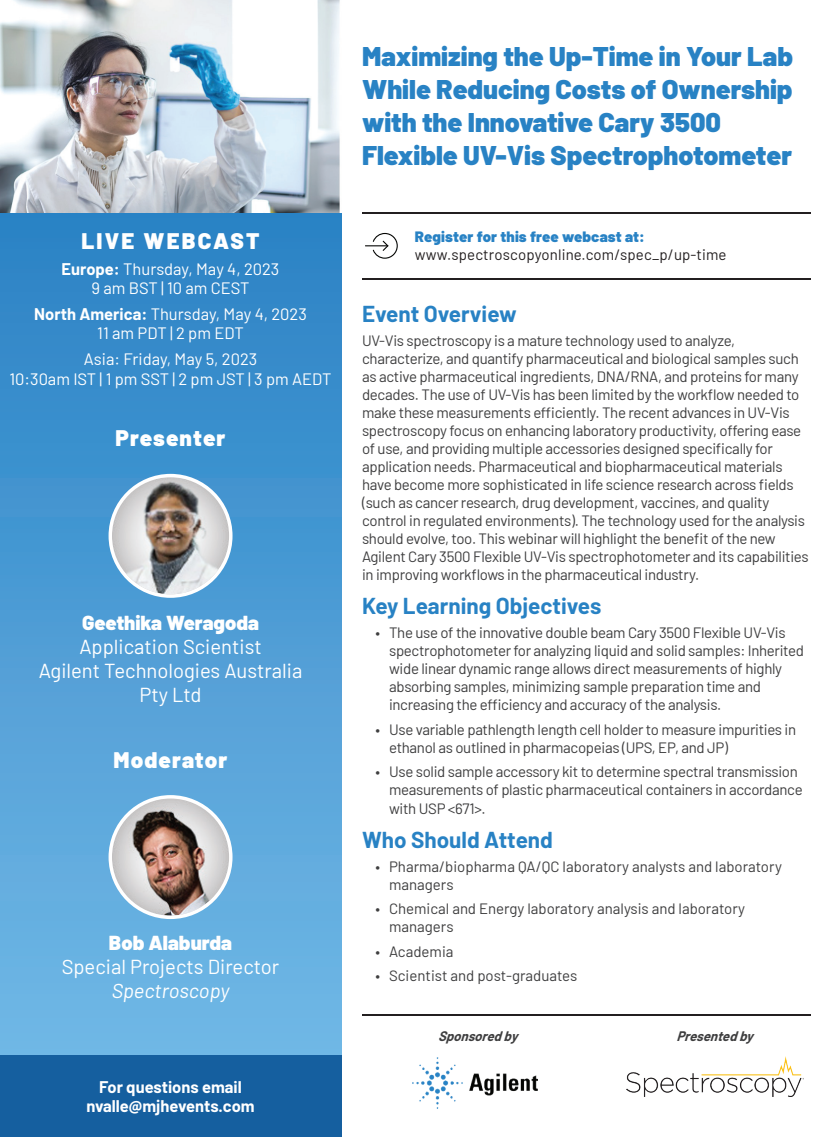
<style>
.page{position:relative;width:840px;height:1137px;background:#fff}
.page>*{position:absolute;margin:0;border:0;box-sizing:border-box;transform-origin:0 0}
.t1{font:900 27px/33px "Barlow";color:#2882c4}
.t2{font:700 22.5px "Barlow";color:#2882c4}
.t3{font:900 22.5px "Barlow";letter-spacing:.05em;color:#fff}
.t4{font:900 22.5px "Barlow";letter-spacing:.1em;color:#fff}
.t5{font:20.25px/23.9px "Barlow";color:#fff;text-align:center}
.t6{font:900 20.25px "Barlow";color:#fff}
.t7{font:italic 20.25px "Barlow";color:#fff}
.t8{font:16.5px/19.5px "Barlow";color:#fff;text-align:center}
.t9{font:700 16.5px/19.5px "Barlow";color:#fff;text-align:center}
.t10{font:15px/18px "Barlow";letter-spacing:-.02em;color:#3e3e3f}
.t11{font:15px/18px "Barlow";color:#3e3e3f}
.t12{font:15px "Barlow";letter-spacing:.01em;color:#231f20}
.t13{font:900 15px "Barlow";letter-spacing:.01em;color:#2882c4}
.t14{font:italic 700 13.5px "Barlow";color:#3e3e3f}
.s1{font-weight:700}
</style>
<div class="page">
<div style="left:0;top:202px;width:341px;height:934px;background:linear-gradient(to bottom,#2a81c4,#79beea)"></div>
<svg style="left:110px;top:475px;width:121px;height:121px"></svg>
<img style="left:112px;top:477px;width:117px;height:117px;border-radius:59px">
<div style="left:109px;top:474px;width:123px;height:124px;border:3px solid #fff;border-radius:50%"></div>
<svg style="left:110px;top:796px;width:121px;height:121px"></svg>
<img style="left:112px;top:798px;width:117px;height:117px;border-radius:59px">
<div style="left:109px;top:795px;width:123px;height:124px;border:3px solid #fff;border-radius:50%"></div>
<div style="left:0;top:1054px;width:341px;height:82px;background:#155f9f"></div>
<hr style="left:362px;top:278px;width:448px;height:1px;background:#231f20">
<hr style="left:362px;top:212px;width:448px;height:1px;background:#231f20">
<svg style="left:365px;top:233px;width:33px;height:26px"></svg>
<img style="left:0;top:0;width:341px;height:212px">
<hr style="left:362px;top:1014px;width:448px;height:1px;background:#231f20">
<img style="left:626px;top:1056px;width:177px;height:40px">
<img style="left:412px;top:1057px;width:125px;height:48px">
<h2 class="t4" style="left:81px;top:224px;width:180px">LIVE WEBCAST</h2>
<p class="t8" style="left:62px;top:257px;width:219px"><span class="s1">Europe:</span> Thursday, May 4, 2023<br>9 am BST | 10 am CEST</p>
<p class="t8" style="left:34px;top:303px;width:274px"><span class="s1">North America:</span> Thursday, May 4, 2023<br>11 am PDT | 2 pm EDT</p>
<p class="t8" style="left:9px;top:348px;width:323px">Asia: Friday, May 5, 2023<br>10:30am IST | 1 pm SST | 2 pm JST | 3 pm AEDT</p>
<h2 class="t3" style="left:116px;top:421px;width:111px">Presenter</h2>
<h3 class="t6" style="left:82px;top:607px;width:178px">Geethika Weragoda</h3>
<h3 class="t5" style="left:39px;top:633px;width:265px">Application Scientist<br>Agilent Technologies Australia<br>Pty Ltd</h3>
<h2 class="t3" style="left:114px;top:742px;width:115px">Moderator</h2>
<h3 class="t6" style="left:109px;top:927px;width:125px">Bob Alaburda</h3>
<h3 class="t5" style="left:62px;top:953px;width:219px">Special Projects Director</h3>
<h3 class="t7" style="left:112px;top:976px;width:119px">Spectroscopy</h3>
<p class="t9" style="left:86px;top:1075px;width:170px">For questions email nvalle@mjhevents.com</p>
<h1 class="t1" style="left:362px;top:38px;width:432px">Maximizing the Up-Time in Your Lab While Reducing Costs of Ownership with the Innovative Cary 3500<br>Flexible UV-Vis Spectrophotometer</h1>
<p class="t13" style="left:415px;top:225px;width:231px">Register for this free webcast at:</p>
<p class="t12" style="left:415px;top:244px;width:313px">www.spectroscopyonline.com/spec_p/up-time</p>
<h2 class="t2" style="left:362px;top:297px;width:156px">Event Overview</h2>
<p class="t10" style="left:362px;top:330px;width:448px">UV-Vis spectroscopy is a mature technology used to analyze, characterize, and quantify pharmaceutical and biological samples such as active pharmaceutical ingredients, DNA/RNA, and proteins for many decades. The use of UV-Vis has been limited by the workflow needed to make these measurements efficiently. The recent advances in UV-Vis spectroscopy focus on enhancing laboratory productivity, offering ease of use, and providing multiple accessories designed specifically for application needs. Pharmaceutical and biopharmaceutical materials have become more sophisticated in life science research across fields (such as cancer research, drug development, vaccines, and quality control in regulated environments). The technology used for the analysis should evolve, too. This webinar will highlight the benefit of the new Agilent Cary 3500 Flexible UV-Vis spectrophotometer and its capabilities in improving workflows in the pharmaceutical industry.</p>
<h2 class="t2" style="left:362px;top:589px;width:241px">Key Learning Objectives</h2>
<p class="t10" style="left:389px;top:622px;width:416px;text-indent:-14px">• The use of the innovative double beam Cary 3500 Flexible UV-Vis spectrophotometer for analyzing liquid and solid samples: Inherited wide linear dynamic range allows direct measurements of highly absorbing samples, minimizing sample preparation time and increasing the efficiency and accuracy of the analysis.</p>
<p class="t10" style="left:389px;top:719px;width:408px;text-indent:-14px">• Use variable pathlength length cell holder to measure impurities in ethanol as outlined in pharmacopeias (UPS, EP, and JP)</p>
<p class="t10" style="left:389px;top:761px;width:415px;text-indent:-14px">• Use solid sample accessory kit to determine spectral transmission measurements of plastic pharmaceutical containers in accordance</p>
<p class="t10" style="left:389px;top:798px;width:98px">with USP &lt;671&gt;.</p>
<h2 class="t2" style="left:362px;top:823px;width:192px">Who Should Attend</h2>
<p class="t11" style="left:389px;top:856px;width:394px;text-indent:-14px">• Pharma/biopharma QA/QC laboratory analysts and laboratory managers</p>
<p class="t11" style="left:389px;top:898px;width:357px;text-indent:-14px">• Chemical and Energy laboratory analysis and laboratory managers</p>
<p class="t11" style="left:375px;top:941px;width:79px">• Academia</p>
<p class="t11" style="left:375px;top:965px;width:203px">• Scientist and post-graduates</p>
<p class="t14" style="left:438px;top:1026px;width:81px">Sponsored by</p>
<p class="t14" style="left:676px;top:1026px;width:78px">Presented by</p>
</div>
